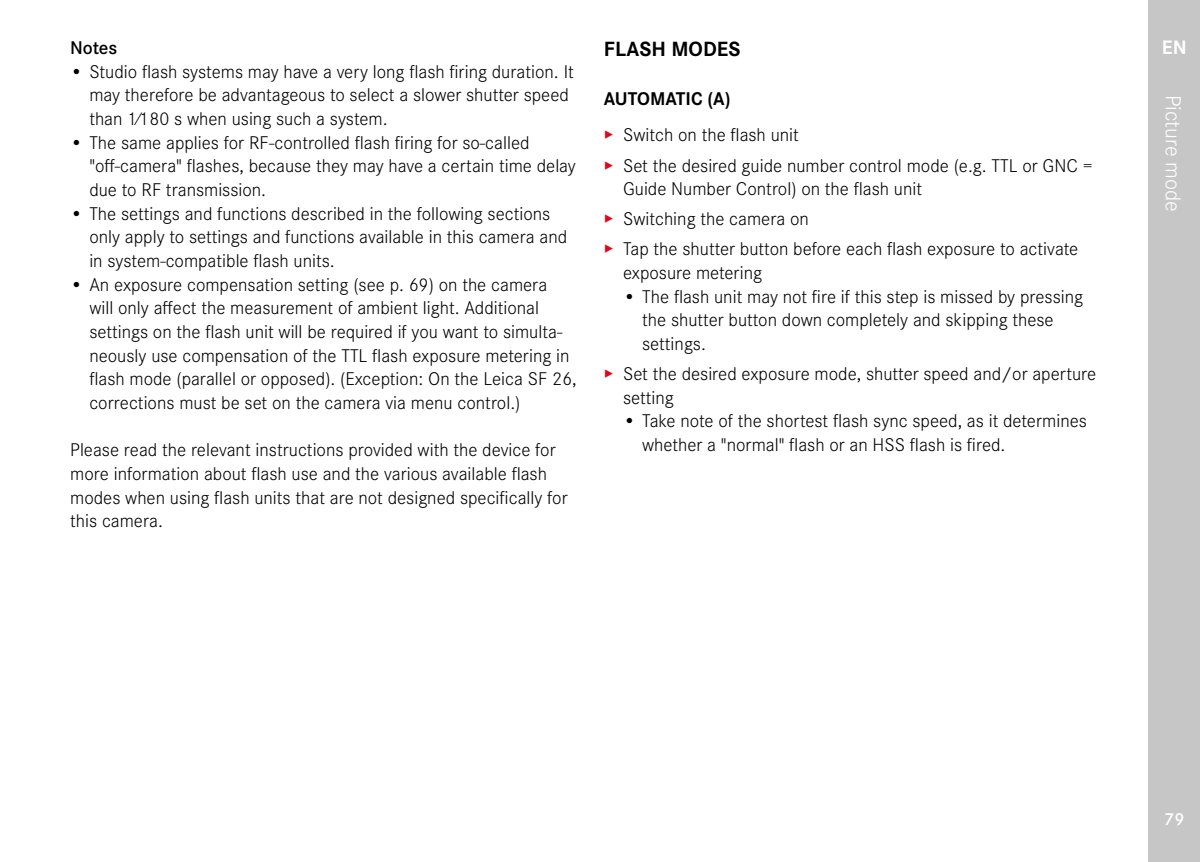
<style>
.page{position:relative;width:1200px;height:862px;background:#fff}
.page>*{position:absolute;margin:0;border:0;box-sizing:border-box;transform-origin:0 0}
.t1{font:300 22.5px "Corporate S";color:#fff}
.Heading____Heading_0{font:700 21.38px "Corporate S";color:#000}
.t2{font:700 20.25px "Corporate S";color:#fff}
.Text____Body_Text{font:300 19.12px/23.6px "Corporate S";color:#000}
.Heading____Heading_0-2{font:700 19.12px "Corporate S";color:#000}
.Heading____Note_Head{font:600 19.12px "Corporate S";letter-spacing:-.005em;color:#000}
.t3{font:600 18px "Corporate S";color:#fff}
.s1{color:#e3051b}
</style>
<div class="page">
<div style="left:1148px;top:0;width:51px;height:861px;background:#c6c6c6"></div>
<p class="Heading____Note_Head" style="left:70px;top:34px;width:49px">Notes</p>
<p class="Text____Body_Text" style="left:89px;top:58px;width:486px;text-indent:-19px">• Studio flash systems may have a very long flash firing duration. It may therefore be advantageous to select a slower shutter speed than 1⁄180 s when using such a system.</p>
<p class="Text____Body_Text" style="left:89px;top:129px;width:488px;text-indent:-19px">• The same applies for RF-controlled flash firing for so-called "off-camera" flashes, because they may have a certain time delay due to RF transmission.</p>
<p class="Text____Body_Text" style="left:89px;top:200px;width:479px;text-indent:-19px">• The settings and functions described in the following sections only apply to settings and functions available in this camera and in system-compatible flash units.</p>
<p class="Text____Body_Text" style="left:89px;top:271px;width:488px;text-indent:-19px">• An exposure compensation setting (see p. 69) on the camera<br>will only affect the measurement of ambient light. Additional settings on the flash unit will be required if you want to simulta&shy;neously use compensation of the TTL flash exposure metering in flash mode (parallel or opposed). (Exception: On the Leica SF 26, corrections must be set on the camera via menu control.)</p>
<p class="Text____Body_Text" style="left:70px;top:436px;width:499px">Please read the relevant instructions provided with the device for more information about flash use and the various available flash modes when using flash units that are not designed specifically for this camera.</p>
<p class="Heading____Heading_0" style="left:603px;top:32px;width:138px">FLASH MODES</p>
<p class="Heading____Heading_0-2" style="left:603px;top:84px;width:128px">AUTOMATIC (A)</p>
<p class="Text____Body_Text" style="left:603px;top:122px;width:196px"><span class="s1">▸</span> Switch on the flash unit</p>
<p class="Text____Body_Text" style="left:623px;top:152px;width:471px;text-indent:-19px"><span class="s1">▸</span> Set the desired guide number control mode (e.g. TTL or GNC =<br>Guide Number Control) on the flash unit</p>
<p class="Text____Body_Text" style="left:603px;top:206px;width:206px"><span class="s1">▸</span> Switching the camera on</p>
<p class="Text____Body_Text" style="left:623px;top:236px;width:456px;text-indent:-19px"><span class="s1">▸</span> Tap the shutter button before each flash exposure to activate exposure metering</p>
<p class="Text____Body_Text" style="left:642px;top:283px;width:442px;text-indent:-19px">• The flash unit may not fire if this step is missed by pressing the shutter button down completely and skipping these settings.</p>
<p class="Text____Body_Text" style="left:623px;top:360px;width:474px;text-indent:-19px"><span class="s1">▸</span> Set the desired exposure mode, shutter speed and/or aperture setting</p>
<p class="Text____Body_Text" style="left:642px;top:407px;width:446px;text-indent:-19px">• Take note of the shortest flash sync speed, as it determines whether a "normal" flash or an HSS flash is fired.</p>
<p class="t2" style="left:1161px;top:32px;width:26px">EN</p>
<p class="t1" style="left:1188px;top:94px;width:119px;rotate:90deg">Picture mode</p>
<p class="t3" style="left:1163px;top:805px;width:21px">79</p>
</div>
